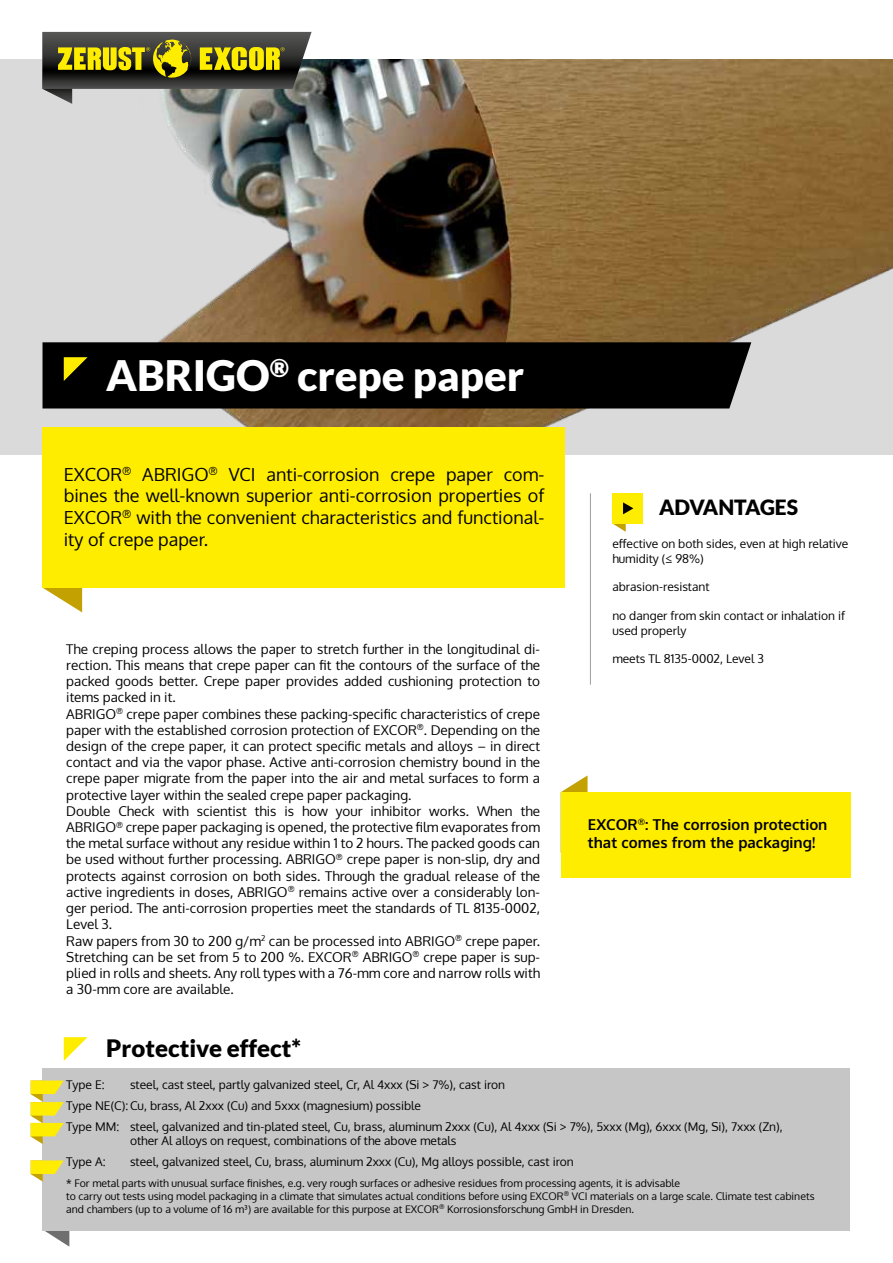
<style>
.page{position:relative;width:893px;height:1263px;background:#fff}
.page>*{position:absolute;margin:0;border:0;box-sizing:border-box;transform-origin:0 0}
.t1{font:900 42px "Lato";color:#fff}
.t2{font:900 24px "Lato";color:#000}
.t3{font:900 21px "Lato";color:#000}
.t4{font:18px/21.6px "Oxygen";color:#000;text-align:justify}
.t5{font:700 15px/18px "Oxygen";color:#000}
.t6{font:13.5px/16.2px "Oxygen";color:#000}
.t7{font:12px/14.4px "Oxygen";color:#000}
.t8{font:10.5px/12.6px "Oxygen";color:#000}
</style>
<div class="page">
<img style="left:0;top:60px;width:893px;height:395px">
<svg style="left:43px;top:588px;width:39px;height:24px"></svg>
<div style="left:43px;top:427px;width:522px;height:161px;background:#ffed00"></div>
<div style="left:43px;top:342px;width:708px;height:66px;background:#000"></div>
<div style="left:612px;top:493px;width:30px;height:30px;background:#ffed00"></div>
<svg style="left:612px;top:502px;width:21px;height:30px"></svg>
<hr style="left:590px;top:493px;width:1px;height:192px;background:#9d9d9c">
<svg style="left:64px;top:357px;width:24px;height:24px"></svg>
<div style="left:43px;top:1068px;width:807px;height:162px;background:#c6c6c6"></div>
<svg style="left:31px;top:1080px;width:33px;height:64px"></svg>
<svg style="left:31px;top:1160px;width:38px;height:87px"></svg>
<svg style="left:43px;top:32px;width:269px;height:72px;background:#716e43"></svg>
<svg style="left:561px;top:775px;width:27px;height:17px"></svg>
<div style="left:561px;top:792px;width:289px;height:85px;background:#ffed00"></div>
<svg style="left:64px;top:1037px;width:24px;height:24px"></svg>
<h1 class="t1" style="left:106px;top:351px;width:419px">ABRIGO<sup>®</sup> crepe paper</h1>
<h3 class="t4" style="left:64px;top:463px;width:482px">EXCOR<sup>®</sup> ABRIGO<sup>®</sup> VCI anti-corrosion crepe paper com&shy;bines the well-known superior anti-corrosion properties of EXCOR<sup>®</sup> with the convenient characteristics and functional&shy;ity of crepe paper.</h3>
<p class="t6" style="left:66px;top:641px;width:475px">The creping process allows the paper to stretch further in the longitudinal di&shy;rection. This means that crepe paper can fit the contours of the surface of the packed goods better. Crepe paper provides added cushioning protection to items packed in it.<br>ABRIGO<sup>®</sup> crepe paper combines these packing-specific characteristics of crepe paper with the established corrosion protection of EXCOR<sup>®</sup>. Depending on the design of the crepe paper, it can protect specific metals and alloys – in direct contact and via the vapor phase. Active anti-corrosion chemistry bound in the crepe paper migrate from the paper into the air and metal surfaces to form a protective layer within the sealed crepe paper packaging.<br>Double Check with scientist this is how your inhibitor works. When the ABRIGO<sup>®</sup> crepe paper packaging is opened, the protective film evaporates from the metal surface without any residue within 1 to 2 hours. The packed goods can be used without further processing. ABRIGO<sup>®</sup> crepe paper is non-slip, dry and protects against corrosion on both sides. Through the gradual release of the active ingredients in doses, ABRIGO<sup>®</sup> remains active over a considerably lon&shy;ger period. The anti-corrosion properties meet the standards of TL 8135-0002, Level 3.<br>Raw papers from 30 to 200 g/m<sup>2</sup> can be processed into ABRIGO<sup>®</sup> crepe paper.<br>Stretching can be set from 5 to 200 %. EXCOR<sup>®</sup> ABRIGO<sup>®</sup> crepe paper is sup&shy;plied in rolls and sheets. Any roll types with a 76-mm core and narrow rolls with a 30-mm core are available.</p>
<h2 class="t2" style="left:106px;top:1034px;width:196px">Protective effect*</h2>
<h3 class="t3" style="left:659px;top:495px;width:141px">ADVANTAGES</h3>
<p class="t7" style="left:612px;top:537px;width:238px">effective on both sides, even at high relative humidity (≤ 98%)</p>
<p class="t7" style="left:612px;top:580px;width:99px">abrasion-resistant</p>
<p class="t7" style="left:612px;top:609px;width:234px">no danger from skin contact or inhalation if used properly</p>
<p class="t7" style="left:612px;top:652px;width:153px">meets TL 8135-0002, Level 3</p>
<p class="t5" style="left:588px;top:816px;width:241px">EXCOR<sup>®</sup>: The corrosion protection that comes from the packaging!</p>
<p class="t7" style="left:66px;top:1074px;width:718px;line-height:21px;text-indent:64px">steel, cast steel, partly galvanized steel, Cr, Al 4xxx (Si &gt; 7%), cast iron<br>Type NE(C):Cu, brass, Al 2xxx (Cu) and 5xxx (magnesium) possible<br>Type MM: steel, galvanized and tin-plated steel, Cu, brass, aluminum 2xxx (Cu), Al 4xxx (Si &gt; 7%), 5xxx (Mg), 6xxx (Mg, Si), 7xxx (Zn),</p>
<p class="t7" style="left:130px;top:1134px;width:328px">other Al alloys on request, combinations of the above metals</p>
<p class="t7" style="left:66px;top:1155px;width:41px">Type A:</p>
<p class="t7" style="left:130px;top:1155px;width:445px">steel, galvanized steel, Cu, brass, aluminum 2xxx (Cu), Mg alloys possible, cast iron</p>
<p class="t8" style="left:66px;top:1177px;width:750px">* For metal parts with unusual surface finishes, e.g. very rough surfaces or adhesive residues from processing agents, it is advisable<br>to carry out tests using model packaging in a climate that simulates actual conditions before using EXCOR<sup>®</sup> VCI materials on a large scale. Climate test cabinets and chambers (up to a volume of 16 m³) are available for this purpose at EXCOR<sup>®</sup> Korrosionsforschung GmbH in Dresden.</p>
<p class="t7" style="left:66px;top:1077px;width:40px">Type E:</p>
</div>
